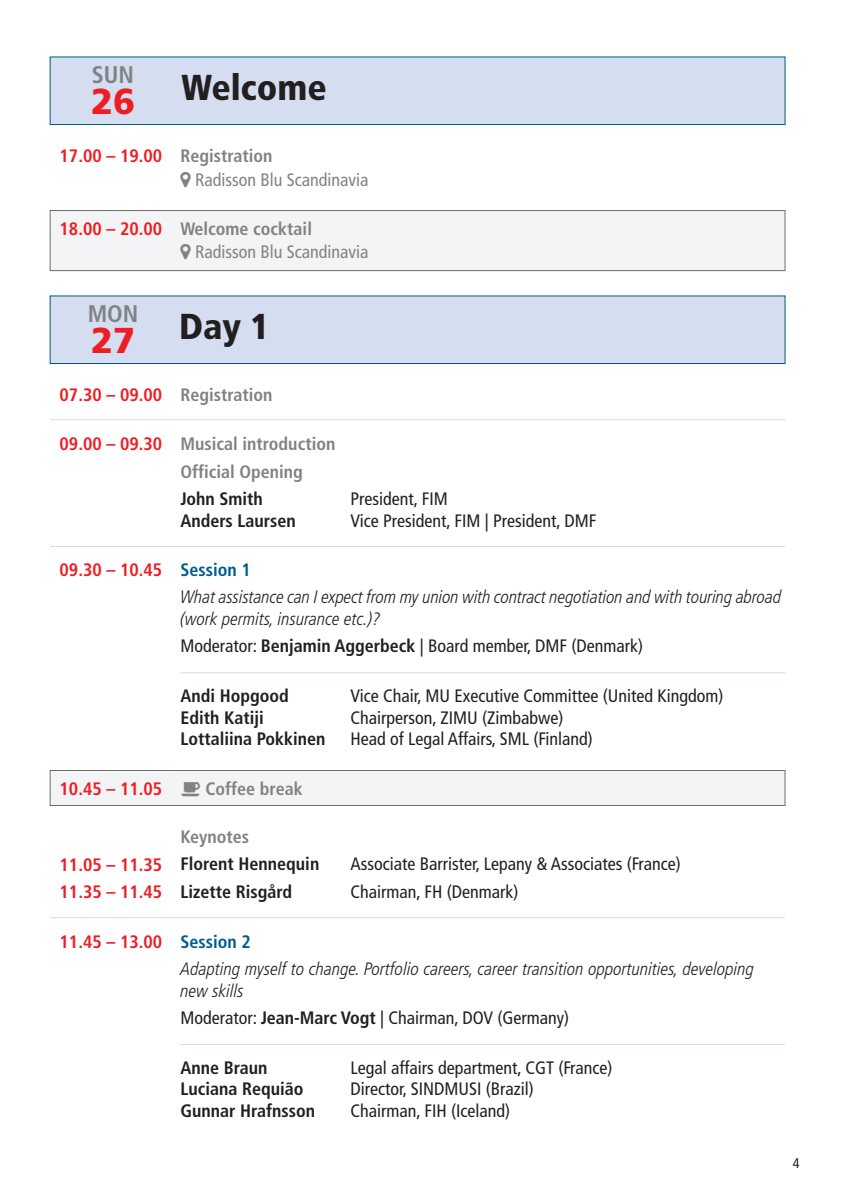
<style>
.page{position:relative;width:842px;height:1191px;background:#fff}
.page>*{position:absolute;margin:0;border:0;box-sizing:border-box;transform-origin:0 0}
.t1{font:900 condensed 36px "Frutiger";color:#231f20}
.t2{font:900 36px "Frutiger";color:#ee1d23}
.t3{font:700 condensed 24px "Frutiger";color:#808285}
.t4{font:condensed 18px "Frutiger";color:#231f20}
.t5{font:italic 300 condensed 18px/21.6px "Frutiger LT Pro";color:#231f20}
.t6{font:700 condensed 18px "Frutiger";color:#231f20}
.t7{font:condensed 18px/23.6px "Frutiger";color:#808285}
.t8{font:700 condensed 18px/27.2px "Frutiger";color:#808285}
.t9{font:700 condensed 18px "Frutiger";color:#ee1d23}
.t10{font:condensed 14px "Frutiger";color:#231f20}
.s1{font-weight:700;color:#ee1d23}
.s2{font-weight:700}
.s3{color:#ee1d23}
.s4{color:#005c91}
</style>
<div class="page">
<div style="left:50px;top:211px;width:735px;height:59px;background:#f3f4f6"></div>
<div style="left:50px;top:210px;width:735px;height:61px;border:1px solid #6c6d70"></div>
<div style="left:50px;top:57px;width:735px;height:67px;background:#d4def0"></div>
<div style="left:50px;top:57px;width:735px;height:68px;border:1px solid #00597f"></div>
<hr style="left:50px;top:419px;width:735px;height:1px;background:#d4def0">
<div style="left:50px;top:296px;width:735px;height:67px;background:#d4def0"></div>
<div style="left:50px;top:296px;width:735px;height:68px;border:1px solid #00597f"></div>
<hr style="left:50px;top:546px;width:735px;height:1px;background:#d4def0">
<div style="left:50px;top:770px;width:735px;height:35px;background:#f3f4f6"></div>
<div style="left:50px;top:770px;width:735px;height:35px;border:1px solid #6c6d70"></div>
<hr style="left:180px;top:672px;width:605px;height:1px;background:#d4def0">
<hr style="left:50px;top:917px;width:735px;height:1px;background:#d4def0">
<hr style="left:180px;top:1044px;width:605px;height:1px;background:#d4def0">
<h2 class="t3" style="left:92px;top:61px;width:44px">SUN</h2>
<h1 class="t1" style="left:181px;top:66px;width:147px">Welcome</h1>
<h1 class="t2" style="left:91px;top:80px;width:46px">26</h1>
<p class="t7" style="left:195px;top:144px;width:175px;text-indent:-136px"><span class="s1">17.00 – 19.00</span> <span class="s2">Registration<br></span>Radisson Blu Scandinavia</p>
<p class="t7" style="left:195px;top:217px;width:175px;text-indent:-136px"><span class="s1">18.00 – 20.00</span> <span class="s2">Welcome cocktail<br></span>Radisson Blu Scandinavia</p>
<h2 class="t3" style="left:88px;top:300px;width:52px">MON</h2>
<h1 class="t2" style="left:91px;top:319px;width:46px">27</h1>
<h1 class="t1" style="left:179px;top:305px;width:92px">Day 1</h1>
<p class="t8" style="left:60px;top:381px;width:214px"><span class="s3">07.30 – 09.00</span> Registration</p>
<p class="t8" style="left:180px;top:430px;width:156px;text-indent:-121px"><span class="s3">09.00 – 09.30</span> Musical introduction<br>Official Opening</p>
<p class="t6" style="left:180px;top:488px;width:84px">John Smith</p>
<p class="t4" style="left:350px;top:488px;width:99px">President, FIM</p>
<p class="t6" style="left:180px;top:509px;width:117px">Anders Laursen</p>
<p class="t4" style="left:350px;top:510px;width:247px">Vice President, FIM | President, DMF</p>
<p class="t9" style="left:60px;top:559px;width:193px">09.30 – 10.45 <span class="s4">Session 1</span></p>
<p class="t5" style="left:180px;top:586px;width:602px">What assistance can I expect from my union with contract negotiation and with touring abroad (work permits, insurance etc.)?</p>
<p class="t4" style="left:180px;top:635px;width:464px">Moderator: <span class="s2">Benjamin Aggerbeck</span> | Board member, DMF (Denmark)</p>
<p class="t6" style="left:180px;top:685px;width:110px">Andi Hopgood</p>
<p class="t4" style="left:350px;top:685px;width:374px">Vice Chair, MU Executive Committee (United Kingdom)</p>
<p class="t6" style="left:180px;top:707px;width:85px">Edith Katiji</p>
<p class="t4" style="left:350px;top:707px;width:214px">Chairperson, ZIMU (Zimbabwe)</p>
<p class="t6" style="left:180px;top:728px;width:147px">Lottaliina Pokkinen</p>
<p class="t4" style="left:350px;top:728px;width:244px">Head of Legal Affairs, SML (Finland)</p>
<p class="t9" style="left:60px;top:778px;width:104px">10.45 – 11.05</p>
<p class="t8" style="left:206px;top:775px;width:99px">Coffee break</p>
<p class="t8" style="left:180px;top:823px;width:70px">Keynotes</p>
<p class="t6" style="left:180px;top:853px;width:140px">Florent Hennequin</p>
<p class="t4" style="left:350px;top:853px;width:332px">Associate Barrister, Lepany &amp; Associates (France)</p>
<p class="t6" style="left:180px;top:881px;width:113px">Lizette Risgård</p>
<p class="t4" style="left:350px;top:881px;width:169px">Chairman, FH (Denmark)</p>
<p class="t9" style="left:60px;top:930px;width:193px">11.45 – 13.00 <span class="s4">Session 2</span></p>
<p class="t5" style="left:180px;top:958px;width:575px">Adapting myself to change. Portfolio careers, career transition opportunities, developing new skills</p>
<p class="t4" style="left:180px;top:1007px;width:390px">Moderator: <span class="s2">Jean-Marc Vogt</span> | Chairman, DOV (Germany)</p>
<p class="t6" style="left:180px;top:1057px;width:89px">Anne Braun</p>
<p class="t4" style="left:350px;top:1057px;width:264px">Legal affairs department, CGT (France)</p>
<p class="t6" style="left:180px;top:1078px;width:125px">Luciana Requião</p>
<p class="t4" style="left:350px;top:1078px;width:185px">Director, SINDMUSI (Brazil)</p>
<p class="t6" style="left:180px;top:1100px;width:136px">Gunnar Hrafnsson</p>
<p class="t4" style="left:350px;top:1100px;width:161px">Chairman, FIH (Iceland)</p>
<p class="t9" style="left:60px;top:853px;width:104px">11.05 – 11.35</p>
<p class="t9" style="left:60px;top:881px;width:104px">11.35 – 11.45</p>
<p class="t10" style="left:793px;top:1154px;width:8px">4</p>
</div>
